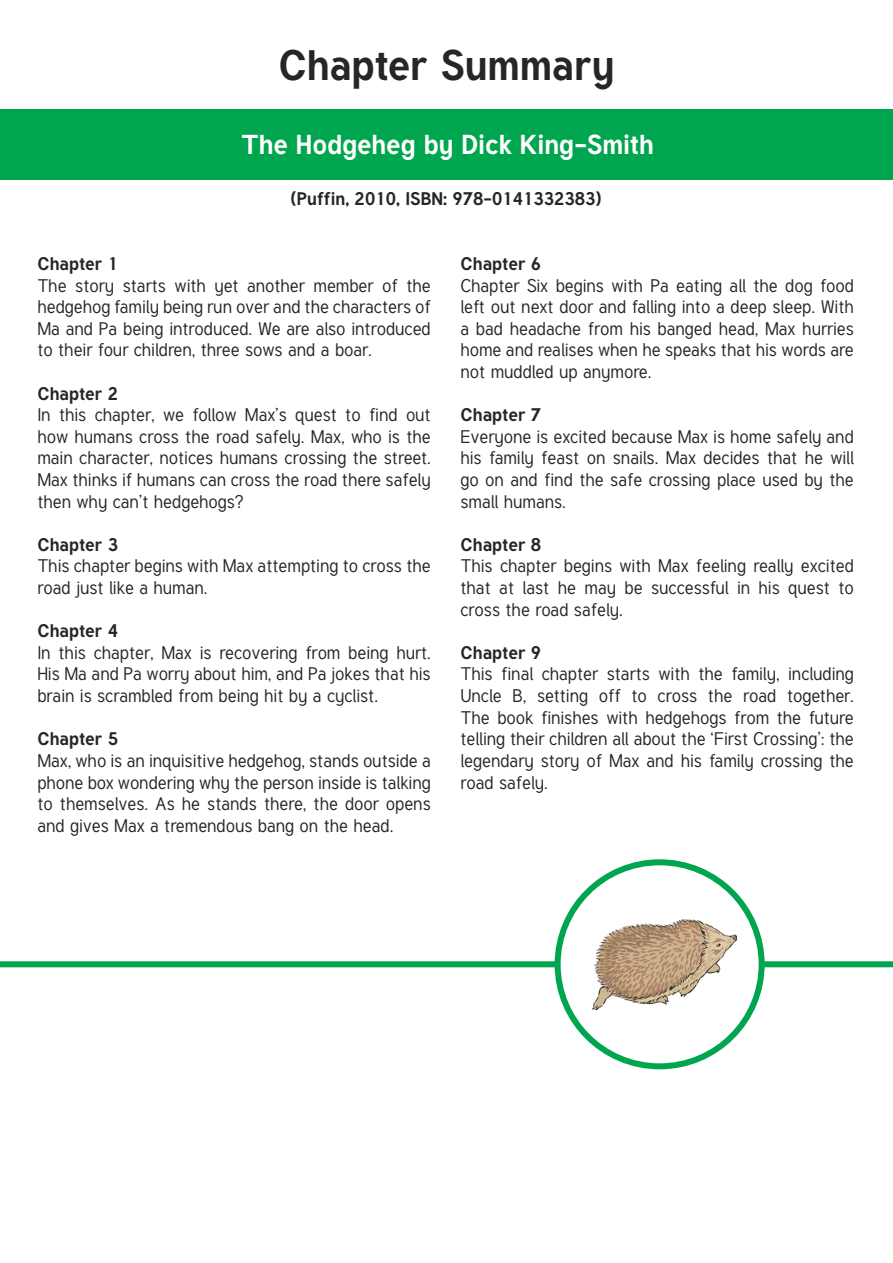
<style>
.page{position:relative;width:893px;height:1263px;background:#fff}
.page>*{position:absolute;margin:0;border:0;box-sizing:border-box;transform-origin:0 0}
.Heading_1{font:700 42px "Tuffy";letter-spacing:-.005em;color:#282526}
.Heading_2{font:700 27px "Tuffy";color:#fff}
.Adult_Body_Copy{font:18px/21.6px "Tuffy";color:#282526;text-align:justify}
.Heading_4{font:700 18px "Tuffy";color:#282526}
.Adult_Body_Copy-2{font:700 18px "Tuffy";color:#282526}
</style>
<div class="page">
<div style="left:0;top:109px;width:893px;height:71px;background:#00a54f"></div>
<div style="left:0;top:961px;width:893px;height:6px;background:#00a54f"></div>
<div style="left:558px;top:862px;width:204px;height:204px;background:#fff;border-radius:50%"></div>
<div style="left:555px;top:859px;width:210px;height:210px;border:6px solid #00a54f;border-radius:50%"></div>
<img style="left:593px;top:919px;width:143px;height:90px">
<p class="Heading_1" style="left:279px;top:32px;width:337px">Chapter Summary</p>
<p class="Heading_2" style="left:241px;top:123px;width:414px">The Hodgeheg by Dick King-Smith</p>
<p class="Heading_4" style="left:291px;top:185px;width:312px">(Puffin, 2010, ISBN: 978-0141332383)</p>
<p class="Adult_Body_Copy-2" style="left:37px;top:249px;width:82px">Chapter 1</p>
<p class="Adult_Body_Copy" style="left:37px;top:275px;width:395px">The story starts with yet another member of the hedgehog family being run over and the characters of Ma and Pa being introduced. We are also introduced to their four children, three sows and a boar.</p>
<p class="Heading_4" style="left:37px;top:379px;width:82px">Chapter 2</p>
<p class="Adult_Body_Copy" style="left:37px;top:404px;width:395px">In this chapter, we follow Max’s quest to find out how humans cross the road safely. Max, who is the main character, notices humans crossing the street.<br>Max thinks if humans can cross the road there safely then why can’t hedgehogs?</p>
<p class="Heading_4" style="left:37px;top:530px;width:82px">Chapter 3</p>
<p class="Adult_Body_Copy" style="left:37px;top:556px;width:395px">This chapter begins with Max attempting to cross the road just like a human.</p>
<p class="Heading_4" style="left:37px;top:617px;width:82px">Chapter 4</p>
<p class="Adult_Body_Copy" style="left:37px;top:642px;width:395px">In this chapter, Max is recovering from being hurt.<br>His Ma and Pa worry about him, and Pa jokes that his brain is scrambled from being hit by a cyclist.</p>
<p class="Heading_4" style="left:37px;top:725px;width:82px">Chapter 5</p>
<p class="Adult_Body_Copy" style="left:37px;top:750px;width:395px">Max, who is an inquisitive hedgehog, stands outside a phone box wondering why the person inside is talking to themselves. As he stands there, the door opens and gives Max a tremendous bang on the head.</p>
<p class="Heading_4" style="left:460px;top:249px;width:82px">Chapter 6</p>
<p class="Adult_Body_Copy" style="left:460px;top:275px;width:395px">Chapter Six begins with Pa eating all the dog food left out next door and falling into a deep sleep. With a bad headache from his banged head, Max hurries home and realises when he speaks that his words are not muddled up anymore.</p>
<p class="Heading_4" style="left:460px;top:401px;width:82px">Chapter 7</p>
<p class="Adult_Body_Copy" style="left:460px;top:426px;width:395px">Everyone is excited because Max is home safely and his family feast on snails. Max decides that he will go on and find the safe crossing place used by the small humans.</p>
<p class="Heading_4" style="left:460px;top:530px;width:82px">Chapter 8</p>
<p class="Adult_Body_Copy" style="left:460px;top:556px;width:395px">This chapter begins with Max feeling really excited that at last he may be successful in his quest to cross the road safely.</p>
<p class="Heading_4" style="left:460px;top:638px;width:82px">Chapter 9</p>
<p class="Adult_Body_Copy" style="left:460px;top:664px;width:395px">This final chapter starts with the family, including Uncle B, setting off to cross the road together.<br>The book finishes with hedgehogs from the future telling their children all about the ‘First Crossing’: the legendary story of Max and his family crossing the road safely.</p>
</div>
